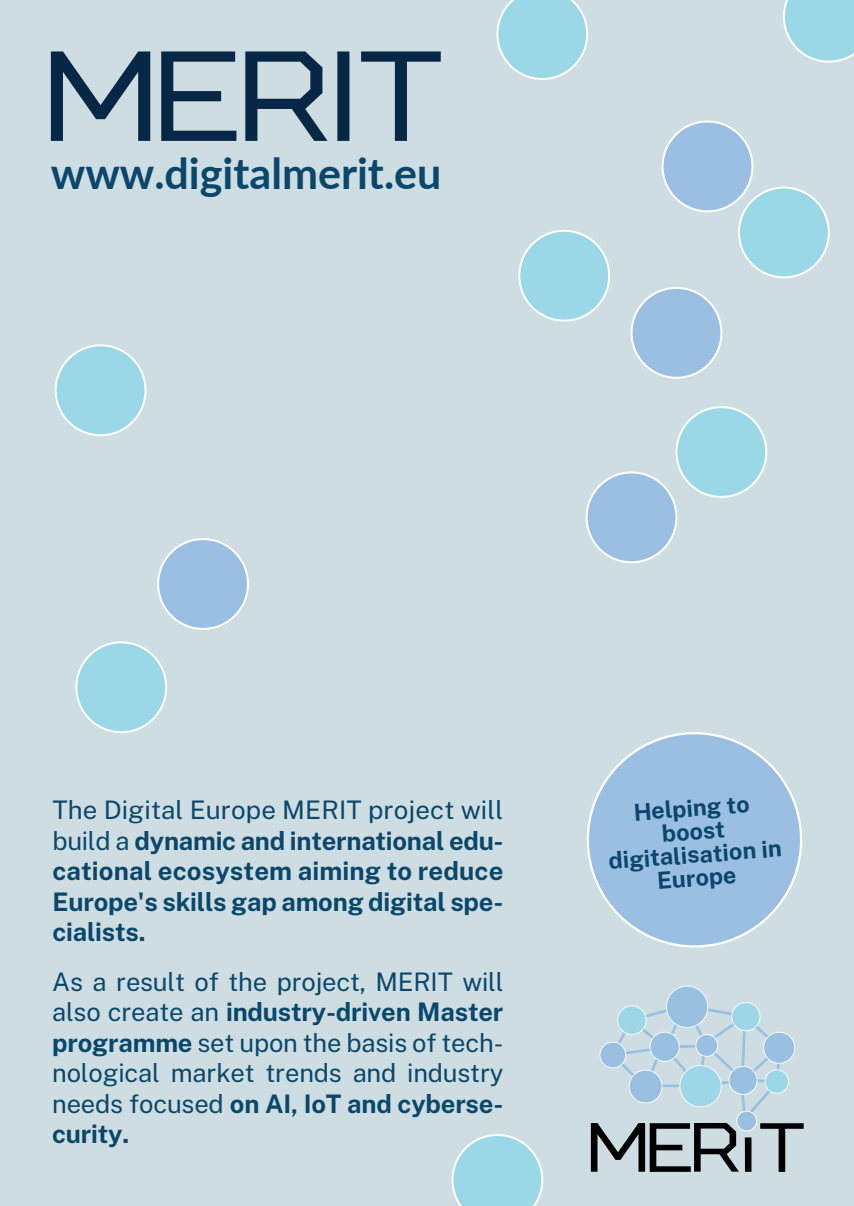
<style>
.page{position:relative;width:854px;height:1206px;background:#fff}
.page>*{position:absolute;margin:0;border:0;box-sizing:border-box;transform-origin:0 0}
.t1{font:700 43px "Lato";color:#0a476b}
.t2{font:25.6px/30.6px "Public Sans";letter-spacing:-.01em;color:#0a476b;text-align:justify}
.t3{font:700 25.6px/30.6px "Public Sans";letter-spacing:-.005em;color:#0a476b;text-align:justify}
.t4{font:700 23.4px/23.4px "Public Sans";color:#0a476b;text-align:center}
.s1{font-weight:400}
.s2{font-weight:700}
</style>
<div class="page">
<div style="left:0;top:0;width:853px;height:1205px;background:#cddde2"></div>
<div style="left:586px;top:472px;width:90px;height:90px;background:#9abfe3;border-radius:50%"></div>
<div style="left:585px;top:471px;width:92px;height:92px;border:2px solid #fff;border-radius:50%"></div>
<svg style="left:496px;top:0;width:92px;height:80px"></svg>
<div style="left:662px;top:121px;width:90px;height:90px;background:#9abfe3;border-radius:50%"></div>
<div style="left:661px;top:120px;width:92px;height:92px;border:2px solid #fff;border-radius:50%"></div>
<div style="left:738px;top:187px;width:90px;height:90px;background:#9ad8e8;border-radius:50%"></div>
<div style="left:737px;top:186px;width:92px;height:92px;border:2px solid #fff;border-radius:50%"></div>
<div style="left:519px;top:231px;width:90px;height:89px;background:#9ad8e8;border-radius:50%"></div>
<div style="left:518px;top:230px;width:92px;height:91px;border:2px solid #fff;border-radius:50%"></div>
<div style="left:676px;top:407px;width:90px;height:90px;background:#9ad8e8;border-radius:50%"></div>
<div style="left:675px;top:406px;width:92px;height:92px;border:2px solid #fff;border-radius:50%"></div>
<div style="left:631px;top:288px;width:90px;height:90px;background:#9abfe3;border-radius:50%"></div>
<div style="left:630px;top:287px;width:92px;height:92px;border:2px solid #fff;border-radius:50%"></div>
<svg style="left:586px;top:732px;width:216px;height:216px"></svg>
<svg style="left:51px;top:51px;width:99px;height:90px"></svg>
<svg style="left:161px;top:51px;width:75px;height:90px"></svg>
<svg style="left:245px;top:51px;width:82px;height:90px"></svg>
<svg style="left:337px;top:51px;width:12px;height:90px"></svg>
<svg style="left:361px;top:51px;width:79px;height:90px"></svg>
<div style="left:76px;top:642px;width:90px;height:90px;background:#9ad8e8;border-radius:50%"></div>
<div style="left:75px;top:641px;width:92px;height:92px;border:2px solid #fff;border-radius:50%"></div>
<div style="left:158px;top:539px;width:90px;height:90px;background:#9abfe3;border-radius:50%"></div>
<div style="left:157px;top:538px;width:92px;height:92px;border:2px solid #fff;border-radius:50%"></div>
<div style="left:56px;top:345px;width:89px;height:90px;background:#9ad8e8;border-radius:50%"></div>
<div style="left:55px;top:344px;width:91px;height:92px;border:2px solid #fff;border-radius:50%"></div>
<svg style="left:451px;top:1134px;width:92px;height:71px"></svg>
<svg style="left:783px;top:0;width:70px;height:63px;background:#a5dae8"></svg>
<svg style="left:590px;top:985px;width:213px;height:186px"></svg>
<h1 class="t1" style="left:51px;top:146px;width:392px">www.digitalmerit.eu</h1>
<p class="t3" style="left:52px;top:792px;width:452px"><span class="s1">The Digital Europe MERIT project will build a</span> dynamic and international edu&shy;cational ecosystem aiming to reduce Europe's skills gap among digital spe&shy;cialists.</p>
<p class="t2" style="left:52px;top:964px;width:452px">As a result of the project, MERIT will also create an <span class="s2">industry-driven Master programme</span> set upon the basis of tech&shy;nological market trends and industry needs focused <span class="s2">on AI, IoT and cyberse&shy;curity.</span></p>
<p class="t4" style="left:604px;top:800px;width:175px;rotate:-4deg">Helping to boost digitalisation in<br>Europe</p>
</div>
